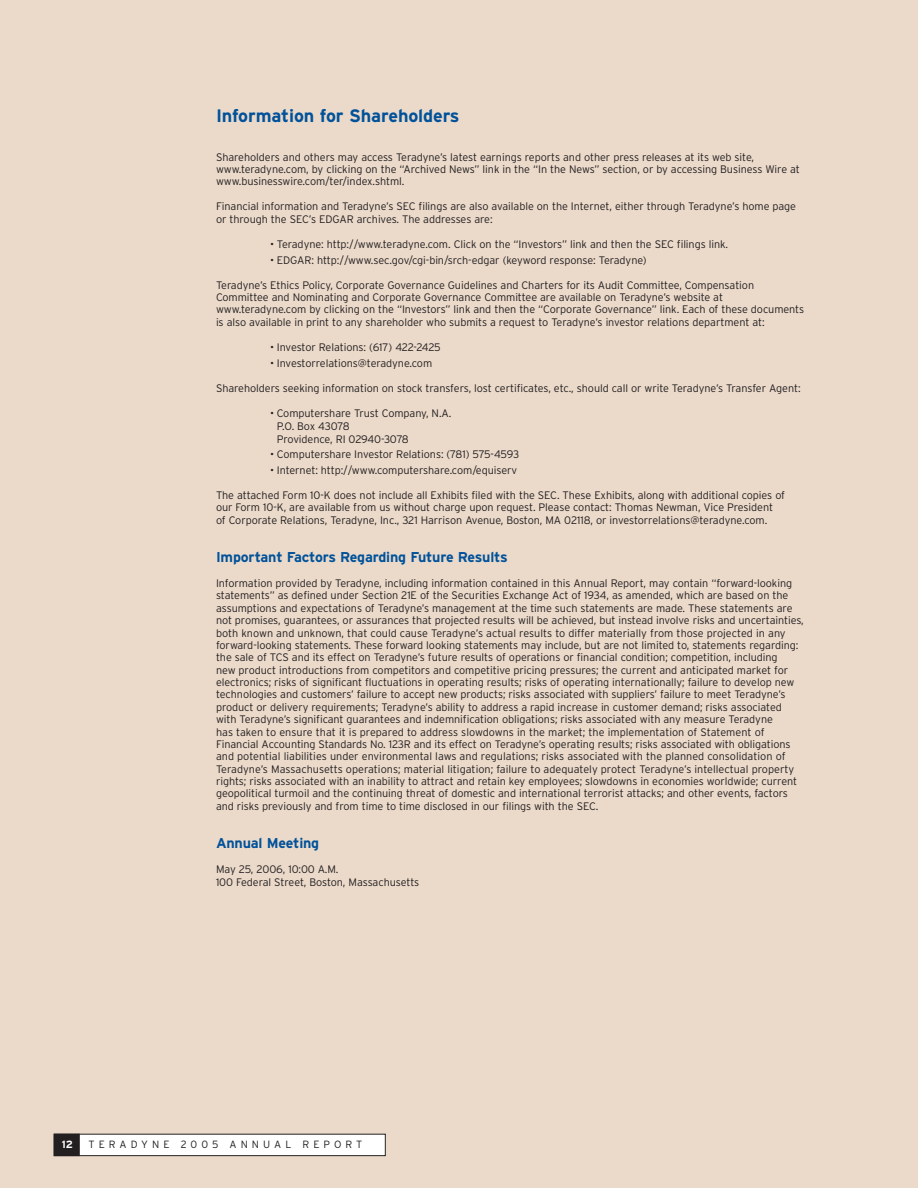
<style>
.page{position:relative;width:918px;height:1188px;background:#ebdaca}
.page>*{position:absolute;margin:0;border:0;box-sizing:border-box;transform-origin:0 0}
.t1{font:700 18px "Interstate";letter-spacing:-.005em;color:#01529a}
.t2{font:700 14.25px "Interstate";letter-spacing:-.015em;color:#01529a}
.t3{font:300 10.8px/12.5px "Interstate";letter-spacing:-.005em;color:#231f20}
.t4{font:300 10.5px "Interstate";letter-spacing:.385em;color:#231f20}
.t5{font:700 10.5px "Interstate";color:#fff}
</style>
<div class="page">
<div style="left:54px;top:1134px;width:331px;height:22px;background:#fff"></div>
<div style="left:54px;top:1134px;width:332px;height:22px;border:1px solid #231f20"></div>
<div style="left:54px;top:1134px;width:25px;height:21px;background:#231f20"></div>
<div style="left:54px;top:1134px;width:26px;height:22px;border:1px solid #231f20"></div>
<h1 class="t1" style="left:216px;top:106px;width:245px">Information for Shareholders</h1>
<p class="t3" style="left:216px;top:151px;width:585px">Shareholders and others may access Teradyne’s latest earnings reports and other press releases at its web site, www.teradyne.com, by clicking on the “Archived News” link in the “In the News” section, or by accessing Business Wire at www.businesswire.com/ter/index.shtml.</p>
<p class="t3" style="left:216px;top:200px;width:582px">Financial information and Teradyne’s SEC filings are also available on the Internet, either through Teradyne’s home page or through the SEC’s EDGAR archives. The addresses are:</p>
<p class="t3" style="left:270px;top:238px;width:460px">• Teradyne: http://www.teradyne.com. Click on the “Investors” link and then the SEC filings link.</p>
<p class="t3" style="left:270px;top:254px;width:378px">• EDGAR: http://www.sec.gov/cgi-bin/srch-edgar (keyword response: Teradyne)</p>
<p class="t3" style="left:216px;top:279px;width:590px">Teradyne’s Ethics Policy, Corporate Governance Guidelines and Charters for its Audit Committee, Compensation Committee and Nominating and Corporate Governance Committee are available on Teradyne’s website at www.teradyne.com by clicking on the “Investors” link and then the “Corporate Governance” link. Each of these documents is also available in print to any shareholder who submits a request to Teradyne’s investor relations department at:</p>
<p class="t3" style="left:270px;top:341px;width:172px">• Investor Relations: (617) 422-2425</p>
<p class="t3" style="left:270px;top:357px;width:164px">• Investorrelations@teradyne.com</p>
<p class="t3" style="left:216px;top:382px;width:586px">Shareholders seeking information on stock transfers, lost certificates, etc., should call or write Teradyne’s Transfer Agent:</p>
<p class="t3" style="left:277px;top:407px;width:176px;text-indent:-7px">• Computershare Trust Company, N.A.<br>P.O. Box 43078<br>Providence, RI 02940-3078</p>
<p class="t3" style="left:270px;top:448px;width:251px">• Computershare Investor Relations: (781) 575-4593</p>
<p class="t3" style="left:270px;top:464px;width:249px">• Internet: http://www.computershare.com/equiserv</p>
<p class="t3" style="left:216px;top:489px;width:571px">The attached Form 10-K does not include all Exhibits filed with the SEC. These Exhibits, along with additional copies of our Form 10-K, are available from us without charge upon request. Please contact: Thomas Newman, Vice President of Corporate Relations, Teradyne, Inc., 321 Harrison Avenue, Boston, MA 02118, or investorrelations@teradyne.com.</p>
<h2 class="t2" style="left:216px;top:549px;width:293px">Important Factors Regarding Future Results</h2>
<p class="t3" style="left:216px;top:577px;width:589px">Information provided by Teradyne, including information contained in this Annual Report, may contain “forward-looking statements” as defined under Section 21E of the Securities Exchange Act of 1934, as amended, which are based on the assumptions and expectations of Teradyne’s management at the time such statements are made. These statements are not promises, guarantees, or assurances that projected results will be achieved, but instead involve risks and uncertainties, both known and unknown, that could cause Teradyne’s actual results to differ materially from those projected in any forward-looking statements. These forward looking statements may include, but are not limited to, statements regarding: the sale of TCS and its effect on Teradyne’s future results of operations or financial condition; competition, including<br>new product introductions from competitors and competitive pricing pressures; the current and anticipated market for electronics; risks of significant fluctuations in operating results; risks of operating internationally; failure to develop new technologies and customers’ failure to accept new products; risks associated with suppliers’ failure to meet Teradyne’s product or delivery requirements; Teradyne’s ability to address a rapid increase in customer demand; risks associated with Teradyne’s significant guarantees and indemnification obligations; risks associated with any measure Teradyne<br>has taken to ensure that it is prepared to address slowdowns in the market; the implementation of Statement of Financial Accounting Standards No. 123R and its effect on Teradyne’s operating results; risks associated with obligations and potential liabilities under environmental laws and regulations; risks associated with the planned consolidation of Teradyne’s Massachusetts operations; material litigation; failure to adequately protect Teradyne’s intellectual property rights; risks associated with an inability to attract and retain key employees; slowdowns in economies worldwide; current geopolitical turmoil and the continuing threat of domestic and international terrorist attacks; and other events, factors and risks previously and from time to time disclosed in our filings with the SEC.</p>
<h2 class="t2" style="left:216px;top:835px;width:105px">Annual Meeting</h2>
<p class="t3" style="left:216px;top:863px;width:205px">May 25, 2006, 10:00 A.M.<br>100 Federal Street, Boston, Massachusetts</p>
<p class="t5" style="left:62px;top:1138px;width:13px">12</p>
<p class="t4" style="left:88px;top:1138px;width:275px">TERADYNE 2005 ANNUAL REPORT</p>
</div>
